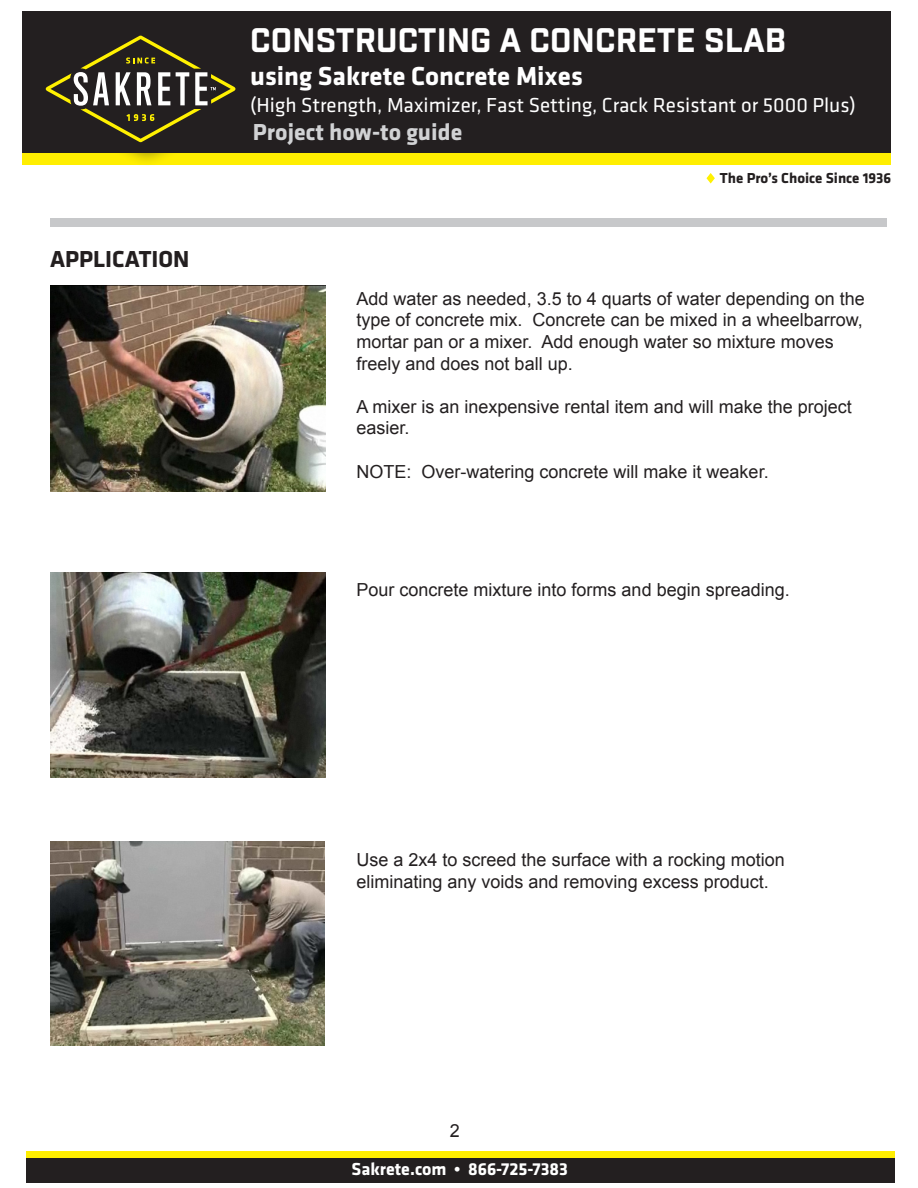
<style>
.page{position:relative;width:918px;height:1188px;background:#fff}
.page>*{position:absolute;margin:0;border:0;box-sizing:border-box;transform-origin:0 0}
.t1{font:33px "Industry Inc Base";color:#fff}
.t2{font:700 27px "Klavika";color:#fff}
.t3{font:700 24px "Klavika";color:#d1d2d4}
.t4{font:700 24px "Klavika";color:#231f20}
.t5{font:21px "Klavika Basic";color:#fff}
.t6{font:18px/21.6px "Arial";color:#231f20}
.t7{font:700 18px "Klavika";color:#fff}
.t8{font:700 15px "Klavika";color:#231f20}
</style>
<div class="page">
<div style="left:50px;top:219px;width:837px;height:8px;background:#c7c8ca"></div>
<img style="left:50px;top:285px;width:275px;height:206px">
<img style="left:50px;top:573px;width:275px;height:204px">
<img style="left:50px;top:842px;width:274px;height:203px">
<div style="left:22px;top:151px;width:869px;height:14px;background:#ffee01"></div>
<div style="left:22px;top:11px;width:869px;height:141px;background:#231f20"></div>
<div style="left:33px;top:23px;width:228px;height:144px;background:#231f20;opacity:.5"></div>
<svg style="left:40px;top:30px;width:201px;height:118px"></svg>
<svg style="left:706px;top:173px;width:9px;height:11px"></svg>
<div style="left:26px;top:1152px;width:869px;height:7px;background:#ffee01"></div>
<div style="left:26px;top:1158px;width:869px;height:25px;background:#231f20"></div>
<p class="t4" style="left:50px;top:246px;width:141px">APPLICATION</p>
<p class="t1" style="left:250px;top:20px;width:538px">CONSTRUCTING A CONCRETE SLAB</p>
<p class="t2" style="left:250px;top:61px;width:334px">using Sakrete Concrete Mixes</p>
<p class="t5" style="left:250px;top:91px;width:607px">(High Strength, Maximizer, Fast Setting, Crack Resistant or 5000 Plus)</p>
<p class="t3" style="left:253px;top:119px;width:211px">Project how-to guide</p>
<p class="t8" style="left:720px;top:170px;width:173px">The Pro’s Choice Since 1936</p>
<p class="t6" style="left:357px;top:288px;width:510px">Add water as needed, 3.5 to 4 quarts of water depending on the type of concrete mix. Concrete can be mixed in a wheelbarrow, mortar pan or a mixer. Add enough water so mixture moves freely and does not ball up.</p>
<p class="t6" style="left:357px;top:396px;width:497px">A mixer is an inexpensive rental item and will make the project easier.</p>
<p class="t6" style="left:357px;top:461px;width:414px">NOTE: Over-watering concrete will make it weaker.</p>
<p class="t6" style="left:357px;top:579px;width:435px">Pour concrete mixture into forms and begin spreading.</p>
<p class="t6" style="left:357px;top:849px;width:430px">Use a 2x4 to screed the surface with a rocking motion eliminating any voids and removing excess product.</p>
<p class="t6" style="left:450px;top:1120px;width:12px">2</p>
<p class="t7" style="left:352px;top:1160px;width:218px">Sakrete.com • 866-725-7383</p>
</div>
